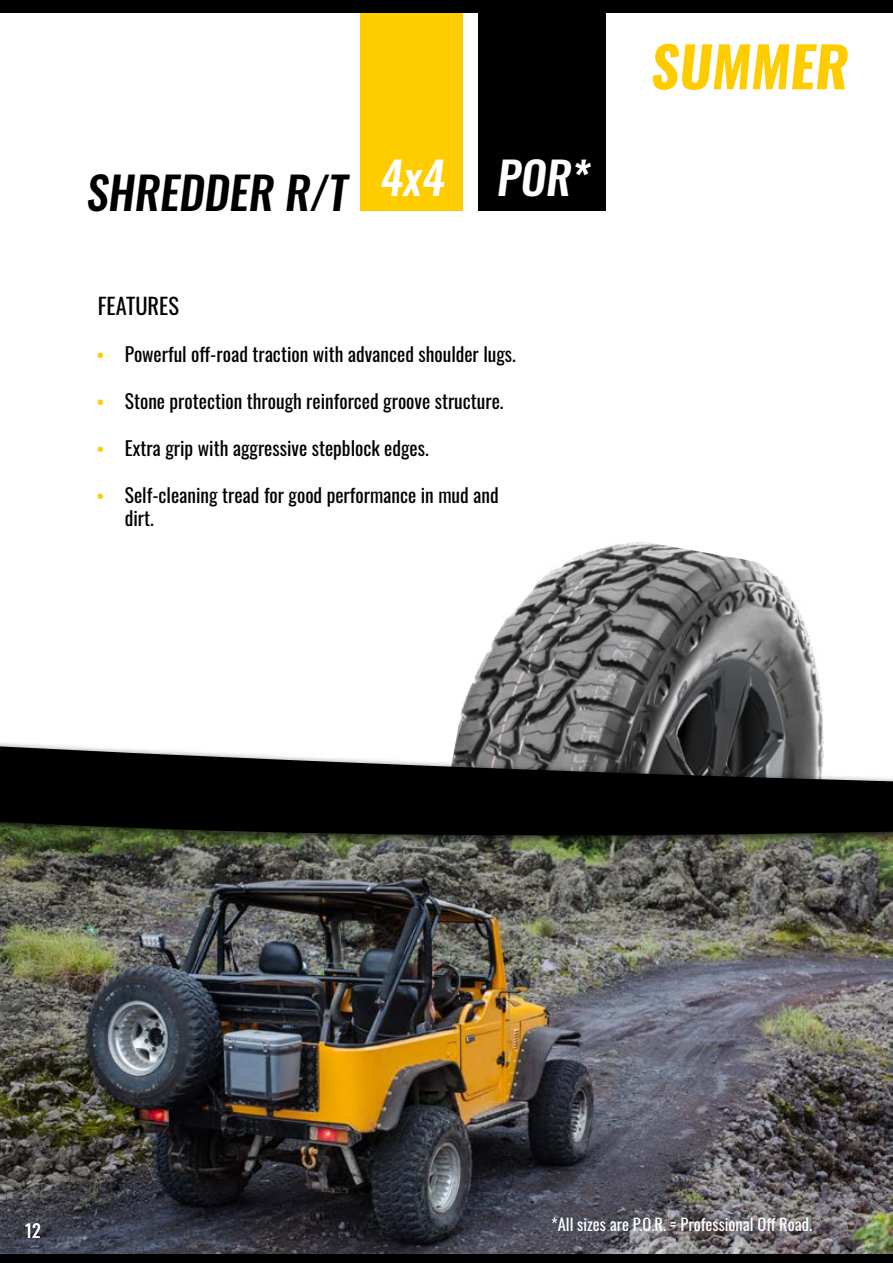
<style>
.page{position:relative;width:893px;height:1263px;background:#fff}
.page>*{position:absolute;margin:0;border:0;box-sizing:border-box;transform-origin:0 0}
.t1{font:700 55.5px "Oswald";color:#fc0}
.t2{font:500 51px "Oswald";color:#fff}
.t3{font:500 45px "Oswald";color:#000}
.t4{font:500 45px "Oswald";color:#fff}
.t5{font:22.5px "Oswald";color:#000}
.t6{font:19.5px/23.4px "Oswald";color:#000}
.t7{font:18px "Oswald";color:#fff}
.t8{font:16.5px "Oswald";color:#fff}
.s1{font-family:"Britannic";font-weight:700;color:#fc0}
</style>
<div class="page">
<img style="left:456px;top:542px;width:368px;height:198px">
<img style="left:0;top:872px;width:893px;height:382px">
<div style="left:0;top:740px;width:893px;height:107px;background:#000;opacity:.75"></div>
<svg style="left:0;top:746px;width:893px;height:126px;background:#33342e"></svg>
<div style="left:0;top:1254px;width:893px;height:9px;background:#000"></div>
<div style="left:360px;top:13px;width:102px;height:198px;background:#fc0"></div>
<div style="left:478px;top:0;width:128px;height:211px;background:#000"></div>
<div style="left:0;top:0;width:893px;height:13px;background:#000"></div>
<h3 class="t3" style="left:85px;top:169px;width:272px">SHREDDER R/T</h3>
<h3 class="t4" style="left:379px;top:154px;width:33px">4</h3>
<h2 class="t2" style="left:490px;top:148px;width:92px">SUV</h2>
<h2 class="t2" style="left:376px;top:148px;width:84px">4x4</h2>
<h3 class="t4" style="left:496px;top:154px;width:103px">POR*</h3>
<p class="t5" style="left:98px;top:286px;width:83px">FEATURES</p>
<p class="t6" style="left:98px;top:341px;width:420px"><span class="s1">•</span> Powerful off-road traction with advanced shoulder lugs.</p>
<p class="t6" style="left:98px;top:387px;width:407px"><span class="s1">•</span> Stone protection through reinforced groove structure.</p>
<p class="t6" style="left:98px;top:434px;width:332px"><span class="s1">•</span> Extra grip with aggressive stepblock edges.</p>
<p class="t6" style="left:125px;top:481px;width:375px;text-indent:-27px"><span class="s1">•</span> Self-cleaning tread for good performance in mud and dirt.</p>
<h1 class="t1" style="left:649px;top:38px;width:209px">SUMMER</h1>
<p class="t7" style="left:25px;top:1214px;width:17px">12</p>
<p class="t8" style="left:551px;top:1210px;width:262px">*All sizes are P.O.R. = Professional Off Road.</p>
<p class="t7" style="left:19px;top:1221px;width:17px">12</p>
</div>
